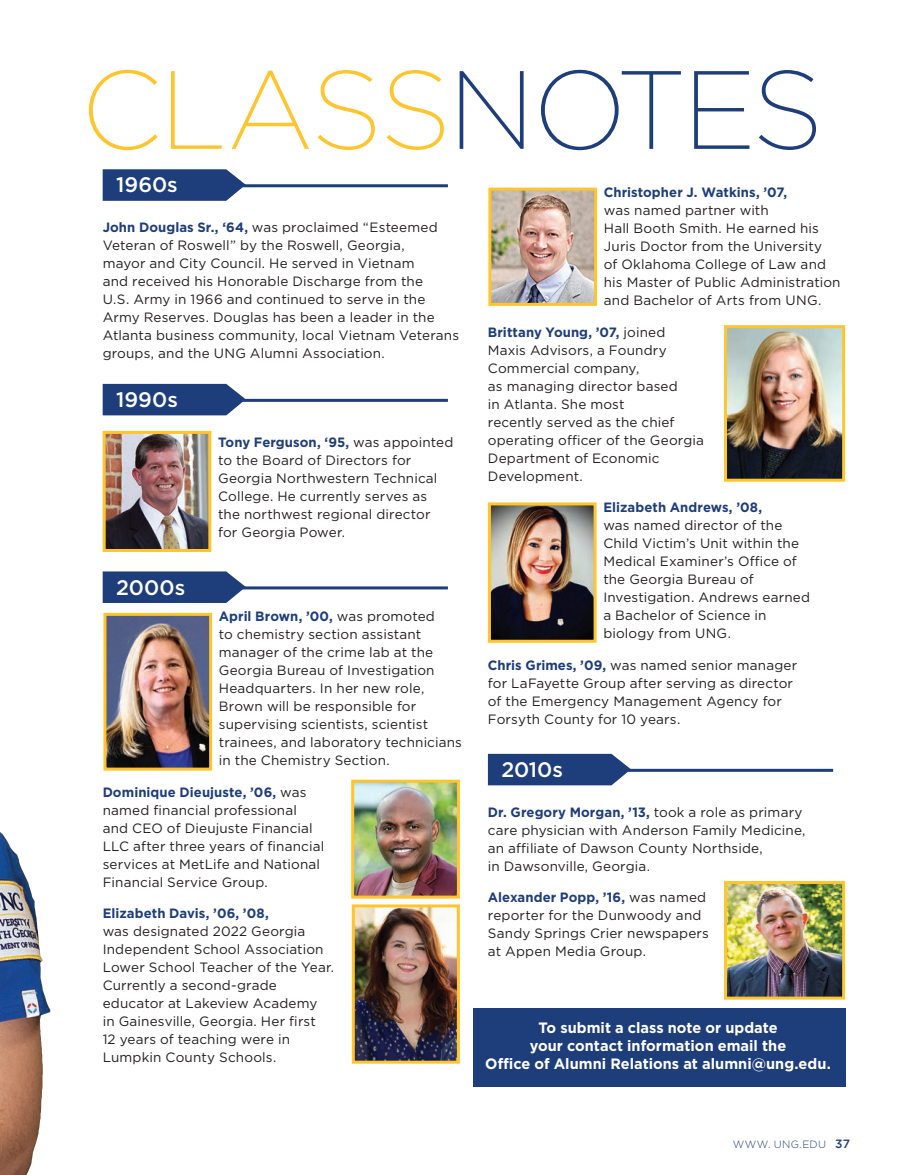
<style>
.page{position:relative;width:905px;height:1175px;background:#fff}
.page>*{position:absolute;margin:0;border:0;box-sizing:border-box;transform-origin:0 0}
.t1{font:200 111px "Gotham";letter-spacing:-.02em;color:#fec52e}
.t2{font:500 21px "Gotham";color:#fff}
.t3{font:700 15px/18px "Gotham";color:#fff;text-align:center}
.t4{font:13.5px/18px "Gotham";letter-spacing:.01em;color:#231f20}
.t5{font:700 13.5px "Gotham";letter-spacing:.005em;color:#1e3d7b}
.t6{font:300 10.5px "Gotham";letter-spacing:.035em;color:#1e3d7b}
.s1{color:#1e3d7b}
.s2{font-weight:700;color:#1e3d7b}
.s3{font-weight:500;font-size:12px}
</style>
<div class="page">
<div style="left:472px;top:1008px;width:373px;height:79px;background:#1e3d7b"></div>
<svg style="left:488px;top:754px;width:143px;height:31px;background:#2c4983"></svg>
<hr style="left:628px;top:769px;width:205px;height:3px;background:#1e3d7b">
<svg style="left:103px;top:169px;width:143px;height:32px;background:#304d85"></svg>
<hr style="left:242px;top:184px;width:206px;height:3px;background:#1e3d7b">
<svg style="left:103px;top:384px;width:143px;height:31px;background:#2d4a83"></svg>
<hr style="left:242px;top:399px;width:206px;height:3px;background:#1e3d7b">
<svg style="left:103px;top:571px;width:143px;height:32px;background:#304d85"></svg>
<hr style="left:242px;top:586px;width:206px;height:3px;background:#1e3d7b">
<img style="left:102px;top:430px;width:110px;height:122px">
<img style="left:103px;top:612px;width:110px;height:159px">
<img style="left:487px;top:502px;width:110px;height:141px">
<img style="left:488px;top:187px;width:110px;height:119px">
<img style="left:724px;top:325px;width:122px;height:157px">
<img style="left:724px;top:881px;width:122px;height:119px">
<img style="left:351px;top:779px;width:109px;height:285px">
<img style="left:0;top:832px;width:51px;height:342px">
<h1 class="t1" style="left:81px;top:41px;width:744px">CLASS<span class="s1">NOTES</span></h1>
<p class="t5" style="left:604px;top:183px;width:185px">Christopher J. Watkins, ’07,</p>
<p class="t4" style="left:604px;top:201px;width:238px">was named partner with<br>Hall Booth Smith. He earned his<br>Juris Doctor from the University<br>of Oklahoma College of Law and his Master of Public Administration and Bachelor of Arts from UNG.</p>
<p class="t4" style="left:488px;top:322px;width:217px"><span class="s2">Brittany Young, ’07,</span> joined<br>Maxis Advisors, a Foundry<br>Commercial company,<br>as managing director based<br>in Atlanta. She most<br>recently served as the chief operating officer of the Georgia<br>Department of Economic<br>Development.</p>
<p class="t5" style="left:603px;top:498px;width:160px">Elizabeth Andrews, ’08,</p>
<p class="t4" style="left:603px;top:516px;width:208px">was named director of the<br>Child Victim’s Unit within the<br>Medical Examiner’s Office of the Georgia Bureau of<br>Investigation. Andrews earned a Bachelor of Science in biology from UNG.</p>
<p class="t4" style="left:488px;top:655px;width:311px"><span class="s2">Chris Grimes, ’09,</span> was named senior manager for LaFayette Group after serving as director of the Emergency Management Agency for Forsyth County for 10 years.</p>
<h2 class="t2" style="left:501px;top:755px;width:63px">2010s</h2>
<p class="t4" style="left:488px;top:802px;width:319px"><span class="s2">Dr. Gregory Morgan, ’13,</span> took a role as primary care physician with Anderson Family Medicine, an affiliate of Dawson County Northside,<br>in Dawsonville, Georgia.</p>
<p class="t4" style="left:488px;top:888px;width:222px"><span class="s2">Alexander Popp, ’16,</span> was named reporter for the Dunwoody and<br>Sandy Springs Crier newspapers at Appen Media Group.</p>
<h2 class="t2" style="left:116px;top:171px;width:63px">1960s</h2>
<p class="t4" style="left:103px;top:218px;width:358px"><span class="s2">John Douglas Sr., ‘64,</span> was proclaimed “Esteemed Veteran of Roswell” by the Roswell, Georgia,<br>mayor and City Council. He served in Vietnam<br>and received his Honorable Discharge from the<br>U.S. Army in 1966 and continued to serve in the Army Reserves. Douglas has been a leader in the Atlanta business community, local Vietnam Veterans groups, and the UNG Alumni Association.</p>
<h2 class="t2" style="left:116px;top:386px;width:63px">1990s</h2>
<p class="t4" style="left:218px;top:433px;width:237px"><span class="s2">Tony Ferguson, ‘95,</span> was appointed to the Board of Directors for<br>Georgia Northwestern Technical<br>College. He currently serves as<br>the northwest regional director<br>for Georgia Power.</p>
<h2 class="t2" style="left:116px;top:573px;width:70px">2000s</h2>
<p class="t4" style="left:219px;top:607px;width:244px"><span class="s2">April Brown, ’00,</span> was promoted<br>to chemistry section assistant manager of the crime lab at the<br>Georgia Bureau of Investigation<br>Headquarters. In her new role,<br>Brown will be responsible for supervising scientists, scientist trainees, and laboratory technicians in the Chemistry Section.</p>
<p class="t4" style="left:103px;top:782px;width:223px"><span class="s2">Dominique Dieujuste, ’06,</span> was named financial professional and CEO of Dieujuste Financial<br>LLC after three years of financial services at MetLife and National<br>Financial Service Group.</p>
<p class="t5" style="left:103px;top:904px;width:168px">Elizabeth Davis, ’06, ’08,</p>
<p class="t4" style="left:103px;top:922px;width:233px">was designated 2022 Georgia<br>Independent School Association<br>Lower School Teacher of the Year.<br>Currently a second-grade educator at Lakeview Academy<br>in Gainesville, Georgia. Her first<br>12 years of teaching were in<br>Lumpkin County Schools.</p>
<p class="t3" style="left:485px;top:1018px;width:347px">To submit a class note or update<br>your contact information email the<br>Office of Alumni Relations at alumni@ung.edu.</p>
<p class="t6" style="left:732px;top:1137px;width:119px">WWW. UNG.EDU <span class="s3">37</span></p>
</div>
